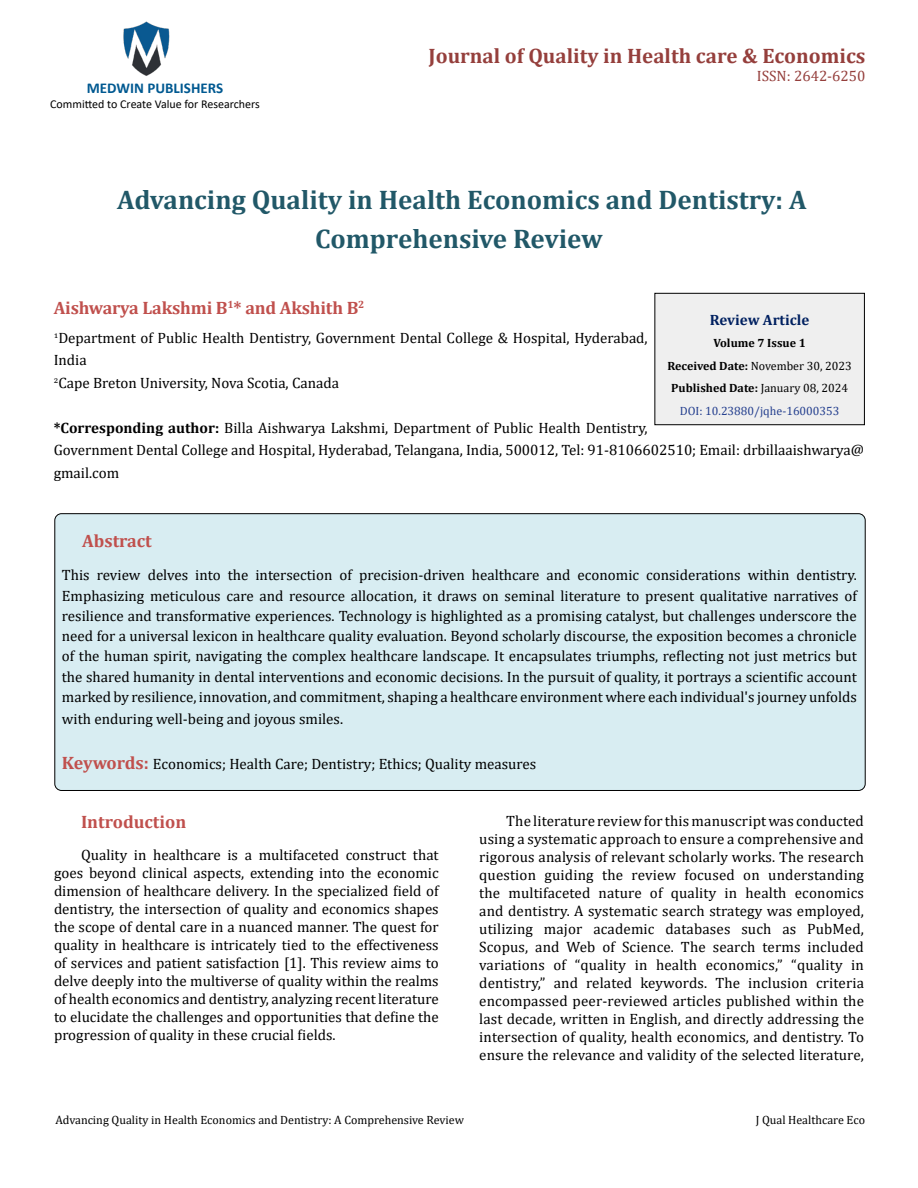
<style>
.page{position:relative;width:918px;height:1188px;background:#fff}
.page>*{position:absolute;margin:0;border:0;box-sizing:border-box;transform-origin:0 0}
.t1{font:700 27px/39px "Cambria";color:#215868;text-align:center}
.t2{font:700 21px "Cambria";color:#953f3c}
.t3{font:700 18px "Cambria";letter-spacing:-.01em;color:#c0504d}
.t4{font:15px/18px "Cambria";color:#000;text-align:justify}
.t5{font:700 15px "Calibri";color:#005991}
.t6{font:15px "Cambria";color:#953f3c}
.t7{font:700 15px "Cambria";color:#002060}
.t8{font:700 12px/22.5px "Cambria";color:#000;text-align:center}
.t9{font:12px "Cambria";color:#000}
.t10{font:12px "Calibri";color:#000}
.s1{font-weight:700}
.s2{font-weight:400}
.s3{font-weight:400;color:#25408f}
.s4{font-weight:700;font-size:18px;color:#c0504d}
</style>
<div class="page">
<img style="left:123px;top:21px;width:47px;height:55px">
<div style="left:655px;top:293px;width:209px;height:132px;background:#efefef"></div>
<div style="left:654px;top:293px;width:211px;height:132px;border:1px solid #000"></div>
<div style="left:55px;top:514px;width:810px;height:276px;background:#d8edf2;border-radius:7px"></div>
<p class="t5" style="left:87px;top:78px;width:138px">MEDWIN PUBLISHERS</p>
<p class="t10" style="left:50px;top:95px;width:211px">Committed to Create Value for Researchers</p>
<h2 class="t2" style="left:429px;top:42px;width:438px">Journal of Quality in Health care &amp; Economics</h2>
<p class="t6" style="left:757px;top:68px;width:110px">ISSN: 2642-6250</p>
<h1 class="t1" style="left:117px;top:179px;width:691px">Advancing Quality in Health Economics and Dentistry: A<br>Comprehensive Review</h1>
<p class="t3" style="left:54px;top:295px;width:312px">Aishwarya Lakshmi B<sup>1</sup>* and Akshith B<sup>2</sup></p>
<p class="t4" style="left:54px;top:327px;width:595px;line-height:22.5px;text-align:left"><sup>1</sup>Department of Public Health Dentistry, Government Dental College &amp; Hospital, Hyderabad,<br>India<br><sup>2</sup>Cape Breton University, Nova Scotia, Canada</p>
<p class="t4" style="left:54px;top:417px;width:812px;line-height:22.5px;text-align:left"><span class="s1">*Corresponding author:</span> Billa Aishwarya Lakshmi, Department of Public Health Dentistry,<br>Government Dental College and Hospital, Hyderabad, Telangana, India, 500012, Tel: 91-8106602510; Email: drbillaaishwarya@ gmail.com</p>
<p class="t7" style="left:710px;top:309px;width:101px">Review Article</p>
<p class="t8" style="left:668px;top:332px;width:186px">Volume 7 Issue 1<br>Received Date: <span class="s2">November 30, 2023<br></span>Published Date: <span class="s2">January 08, 2024<br></span><span class="s3">DOI: 10.23880/jqhe-16000353</span></p>
<p class="t3" style="left:82px;top:528px;width:71px">Abstract</p>
<p class="t4" style="left:62px;top:565px;width:797px;line-height:20.2px">This review delves into the intersection of precision-driven healthcare and economic considerations within dentistry.<br>Emphasizing meticulous care and resource allocation, it draws on seminal literature to present qualitative narratives of resilience and transformative experiences. Technology is highlighted as a promising catalyst, but challenges underscore the need for a universal lexicon in healthcare quality evaluation. Beyond scholarly discourse, the exposition becomes a chronicle of the human spirit, navigating the complex healthcare landscape. It encapsulates triumphs, reflecting not just metrics but the shared humanity in dental interventions and economic decisions. In the pursuit of quality, it portrays a scientific account marked by resilience, innovation, and commitment, shaping a healthcare environment where each individual's journey unfolds</p>
<p class="t4" style="left:62px;top:710px;width:283px">with enduring well-being and joyous smiles.</p>
<p class="t4" style="left:62px;top:755px;width:476px"><span class="s4">Keywords:</span> Economics; Health Care; Dentistry; Ethics; Quality measures</p>
<p class="t3" style="left:81px;top:809px;width:107px">Introduction</p>
<p class="t4" style="left:54px;top:846px;width:386px;text-indent:27px">Quality in healthcare is a multifaceted construct that goes beyond clinical aspects, extending into the economic dimension of healthcare delivery. In the specialized field of dentistry, the intersection of quality and economics shapes the scope of dental care in a nuanced manner. The quest for quality in healthcare is intricately tied to the effectiveness of services and patient satisfaction [1]. This review aims to delve deeply into the multiverse of quality within the realms of health economics and dentistry, analyzing recent literature to elucidate the challenges and opportunities that define the progression of quality in these crucial fields.</p>
<p class="t4" style="left:479px;top:812px;width:386px;text-indent:27px">The literature review for this manuscript was conducted using a systematic approach to ensure a comprehensive and rigorous analysis of relevant scholarly works. The research question guiding the review focused on understanding the multifaceted nature of quality in health economics and dentistry. A systematic search strategy was employed, utilizing major academic databases such as PubMed, Scopus, and Web of Science. The search terms included variations of “quality in health economics,” “quality in dentistry,” and related keywords. The inclusion criteria encompassed peer-reviewed articles published within the last decade, written in English, and directly addressing the intersection of quality, health economics, and dentistry. To ensure the relevance and validity of the selected literature,</p>
<p class="t9" style="left:56px;top:1113px;width:410px">Advancing Quality in Health Economics and Dentistry: A Comprehensive Review</p>
<p class="t9" style="left:756px;top:1113px;width:111px">J Qual Healthcare Eco</p>
</div>
